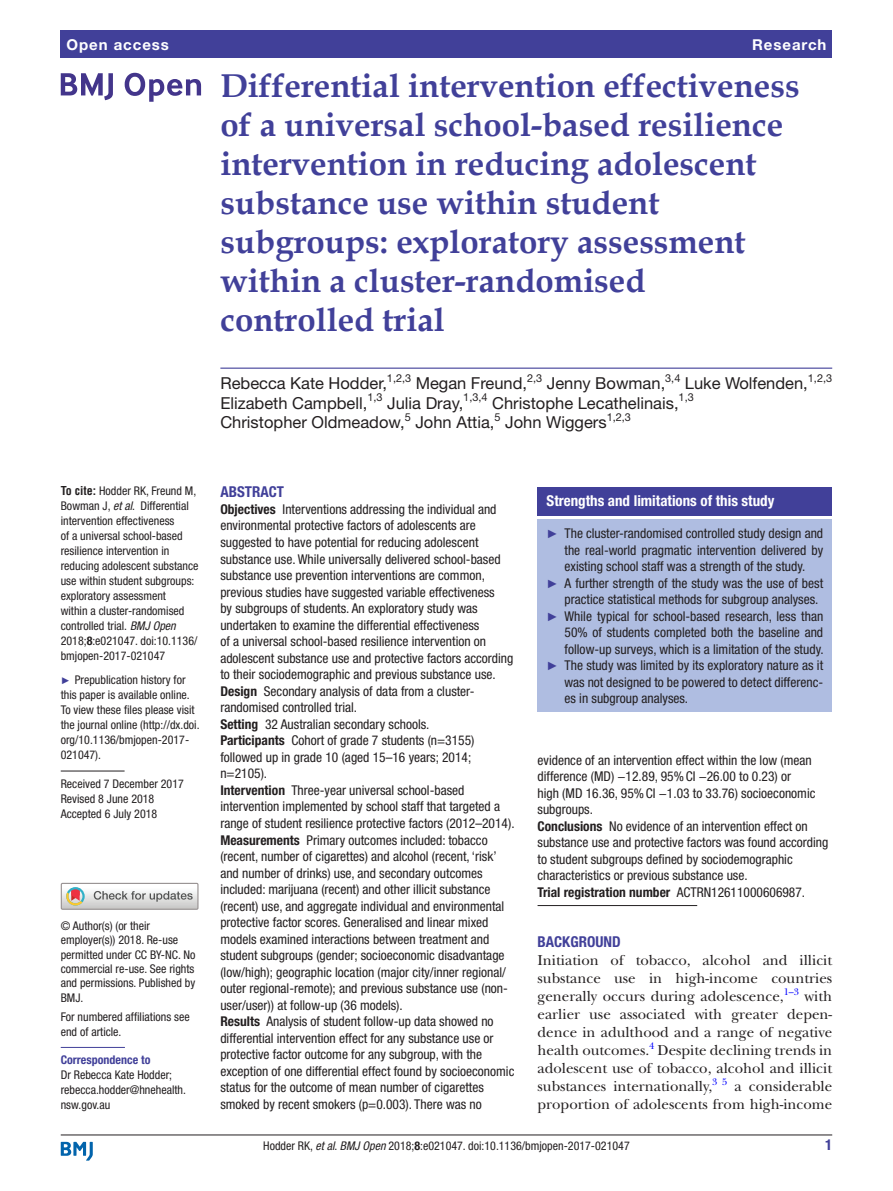
<style>
.page{position:relative;width:893px;height:1191px;background:#fff}
.page>*{position:absolute;margin:0;border:0;box-sizing:border-box;transform-origin:0 0}
.t1{font:700 33px/39px "Book Antiqua";color:#414099}
.t2{font:16.5px "Helvetica Neue LT Std";color:#231f20}
.t3{font:15px/18px "New Baskerville";color:#231f20;text-align:justify}
.t4{font:700 condensed 15px "Helvetica Neue LT Std";color:#fff}
.t5{font:700 condensed 15px "Helvetica Neue LT Std";color:#414099}
.t6{font:700 15px "Helvetica Neue LT Std";letter-spacing:.065em;color:#fff}
.t7{font:condensed 13.5px/16.5px "Helvetica Neue LT Std";color:#231f20}
.t8{font:condensed 12px/15px "Helvetica Neue LT Std";color:#231f20}
.t9{font:700 condensed 12px "Helvetica Neue LT Std";color:#414099}
.t10{font:10.95px "Helvetica Neue LT Std";color:#231f20}
.t11{font:9.9px "New Baskerville";color:#00f}
.s1{font-family:"Helvetica LT Std";font-weight:700}
.s2{font-style:italic}
.s3{font-weight:700}
.s4{font-family:"Arial";font-stretch:normal;font-size:9.75px;color:#414099}
.s5{font-family:"Arial";font-stretch:normal;font-size:12px;color:#414099}
</style>
<div class="page">
<hr style="left:61px;top:1134px;width:771px;height:1px;background:#231f20">
<svg style="left:61px;top:1141px;width:32px;height:19px"></svg>
<div style="left:61px;top:31px;width:771px;height:27px;background:#414099"></div>
<hr style="left:220px;top:367px;width:612px;height:2px;background:#414099">
<hr style="left:61px;top:770px;width:64px;height:1px;background:#231f20">
<hr style="left:61px;top:1047px;width:64px;height:1px;background:#414099">
<svg style="left:61px;top:73px;width:52px;height:27px"></svg>
<svg style="left:125px;top:73px;width:76px;height:29px"></svg>
<div style="left:61px;top:882px;width:138px;height:27px;border:1px solid #969090"></div>
<svg style="left:61px;top:883px;width:137px;height:26px"></svg>
<hr style="left:538px;top:905px;width:159px;height:1px;background:#231f20">
<div style="left:538px;top:487px;width:294px;height:28px;background:#414099"></div>
<div style="left:538px;top:519px;width:294px;height:193px;background:#afbde1"></div>
<p class="t6" style="left:66px;top:35px;width:104px">Open access</p>
<p class="t6" style="left:752px;top:35px;width:76px">Research</p>
<h1 class="t1" style="left:220px;top:66px;width:581px">Differential intervention effectiveness of a universal school-based resilience intervention in reducing adolescent substance use within student subgroups: exploratory assessment within a cluster-randomised controlled trial</h1>
<p class="t2" style="left:220px;top:374px;width:168px">Rebecca Kate Hodder,</p>
<p class="t10" style="left:387px;top:371px;width:26px">1,2,3</p>
<p class="t2" style="left:416px;top:374px;width:113px">Megan Freund,</p>
<p class="t10" style="left:527px;top:371px;width:17px">2,3</p>
<p class="t2" style="left:547px;top:374px;width:120px">Jenny Bowman,</p>
<p class="t10" style="left:665px;top:371px;width:17px">3,4</p>
<p class="t2" style="left:685px;top:374px;width:125px">Luke Wolfenden,</p>
<p class="t10" style="left:808px;top:371px;width:26px">1,2,3</p>
<p class="t2" style="left:220px;top:393px;width:148px">Elizabeth Campbell,</p>
<p class="t10" style="left:367px;top:391px;width:17px">1,3</p>
<p class="t2" style="left:387px;top:393px;width:78px">Julia Dray,</p>
<p class="t10" style="left:463px;top:391px;width:26px">1,3,4</p>
<p class="t2" style="left:492px;top:393px;width:188px">Christophe Lecathelinais,</p>
<p class="t10" style="left:679px;top:391px;width:17px">1,3</p>
<p class="t2" style="left:220px;top:413px;width:186px">Christopher Oldmeadow,</p>
<p class="t10" style="left:405px;top:410px;width:8px">5</p>
<p class="t2" style="left:415px;top:413px;width:81px">John Attia,</p>
<p class="t10" style="left:495px;top:410px;width:8px">5</p>
<p class="t2" style="left:505px;top:413px;width:103px">John Wiggers</p>
<p class="t10" style="left:607px;top:410px;width:26px">1,2,3</p>
<p class="t8" style="left:61px;top:483px;width:139px"><span class="s1">To cite:</span> Hodder RK, Freund M,<br>Bowman J, <span class="s2">et al</span>. Differential intervention effectiveness<br>of a universal school-based resilience intervention in reducing adolescent substance use within student subgroups: exploratory assessment<br>within a cluster-randomised controlled trial. <span class="s2">BMJ Open<br></span>2018;<span class="s3">8</span>:e021047. doi:10.1136/ bmjopen-2017-021047</p>
<p class="t8" style="left:61px;top:672px;width:140px"><span class="s4">►</span> Prepublication history for this paper is available online.<br>To view these files please visit the journal online (http://dx.doi. org/10.1136/bmjopen-2017-<br>021047).</p>
<p class="t8" style="left:61px;top:776px;width:125px">Received 7 December 2017<br>Revised 8 June 2018<br>Accepted 6 July 2018</p>
<p class="t8" style="left:61px;top:918px;width:136px;line-height:14.4px">© Author(s) (or their employer(s)) 2018. Re-use permitted under CC BY-NC. No commercial re-use. See rights and permissions. Published by<br>BMJ.</p>
<p class="t8" style="left:61px;top:1009px;width:130px">For numbered affiliations see end of article.</p>
<p class="t9" style="left:61px;top:1052px;width:91px">Correspondence to</p>
<p class="t8" style="left:61px;top:1067px;width:127px">Dr Rebecca Kate Hodder; rebecca.hodder@hnehealth. nsw.gov.au</p>
<p class="t5" style="left:220px;top:483px;width:65px">Abstract</p>
<p class="t7" style="left:220px;top:501px;width:296px"><span class="s3">Objectives</span> Interventions addressing the individual and environmental protective factors of adolescents are suggested to have potential for reducing adolescent substance use. While universally delivered school-based substance use prevention interventions are common, previous studies have suggested variable effectiveness<br>by subgroups of students. An exploratory study was undertaken to examine the differential effectiveness<br>of a universal school-based resilience intervention on adolescent substance use and protective factors according to their sociodemographic and previous substance use.<br><span class="s3">Design</span> Secondary analysis of data from a cluster&shy;randomised controlled trial.<br><span class="s3">Setting</span> 32 Australian secondary schools.<br><span class="s3">Participants</span> Cohort of grade 7 students (n=3155) followed up in grade 10 (aged 15–16 years; 2014; n=2105).<br><span class="s3">Intervention</span> Three-year universal school-based intervention implemented by school staff that targeted a range of student resilience protective factors (2012–2014).<br><span class="s3">Measurements</span> Primary outcomes included: tobacco (recent, number of cigarettes) and alcohol (recent, ‘risk’ and number of drinks) use, and secondary outcomes included: marijuana (recent) and other illicit substance (recent) use, and aggregate individual and environmental protective factor scores. Generalised and linear mixed models examined interactions between treatment and student subgroups (gender; socioeconomic disadvantage (low/high); geographic location (major city/inner regional/ outer regional-remote); and previous substance use (non&shy;user/user)) at follow-up (36 models).<br><span class="s3">Results</span> Analysis of student follow-up data showed no differential intervention effect for any substance use or protective factor outcome for any subgroup, with the exception of one differential effect found by socioeconomic status for the outcome of mean number of cigarettes smoked by recent smokers (p=0.003). There was no</p>
<p class="t4" style="left:547px;top:492px;width:229px">Strengths and limitations of this study</p>
<p class="t7" style="left:547px;top:525px;width:278px"><span class="s5">►</span> The cluster-randomised controlled study design and</p>
<p class="t7" style="left:565px;top:541px;width:260px">the real-world pragmatic intervention delivered by</p>
<p class="t7" style="left:565px;top:558px;width:242px">existing school staff was a strength of the study.</p>
<p class="t7" style="left:547px;top:574px;width:278px"><span class="s5">►</span> A further strength of the study was the use of best</p>
<p class="t7" style="left:565px;top:591px;width:255px">practice statistical methods for subgroup analyses.</p>
<p class="t7" style="left:547px;top:607px;width:278px"><span class="s5">►</span> While typical for school-based research, less than</p>
<p class="t7" style="left:565px;top:624px;width:260px">50% of students completed both the baseline and</p>
<p class="t7" style="left:565px;top:640px;width:261px">follow-up surveys, which is a limitation of the study.</p>
<p class="t7" style="left:547px;top:657px;width:278px"><span class="s5">►</span> The study was limited by its exploratory nature as it</p>
<p class="t7" style="left:565px;top:673px;width:260px">was not designed to be powered to detect differenc-</p>
<p class="t7" style="left:565px;top:690px;width:125px">es in subgroup analyses.</p>
<p class="t7" style="left:538px;top:751px;width:292px">evidence of an intervention effect within the low (mean difference (MD) −12.89, 95%CI −26.00 to 0.23) or<br>high (MD 16.36, 95%CI −1.03 to 33.76) socioeconomic subgroups.<br><span class="s3">Conclusions</span> No evidence of an intervention effect on substance use and protective factors was found according to student subgroups defined by sociodemographic characteristics or previous substance use.<br><span class="s3">Trial registration number</span> ACTRN12611000606987.</p>
<p class="t5" style="left:538px;top:933px;width:83px">Background</p>
<p class="t3" style="left:538px;top:951px;width:296px">Initiation of tobacco, alcohol and illicit substance use in high-income countries generally occurs during adolescence,<sup>1–3</sup> with earlier use associated with greater depen&shy;dence in adulthood and a range of negative health outcomes.</p>
<p class="t11" style="left:649px;top:1039px;width:7px">4</p>
<p class="t3" style="left:538px;top:1041px;width:296px;text-indent:120px">Despite declining trends in adolescent use of tobacco, alcohol and illicit substances internationally,</p>
<p class="t11" style="left:712px;top:1075px;width:17px">3 5</p>
<p class="t3" style="left:538px;top:1077px;width:296px;text-align:right">a considerable<br>proportion of adolescents from high-income</p>
<p class="t8" style="left:263px;top:1137px;width:368px">Hodder RK, <span class="s2">et al</span>. <span class="s2">BMJ Open</span> 2018;<span class="s3">8</span>:e021047. doi:10.1136/bmjopen-2017-021047</p>
<p class="t5" style="left:825px;top:1135px;width:9px">1</p>
</div>
